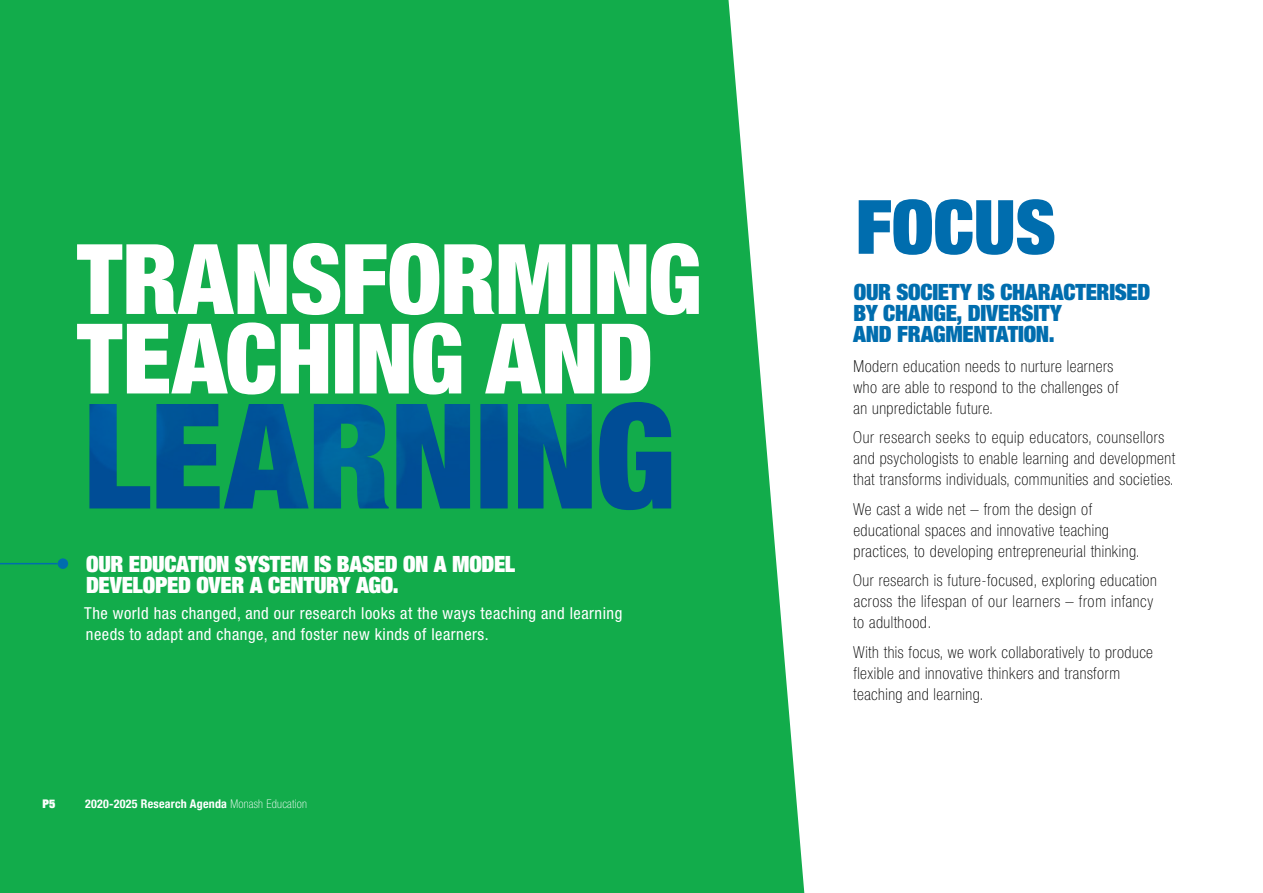
<style>
.page{position:relative;width:1263px;height:893px;background:#fff}
.page>*{position:absolute;margin:0;border:0;box-sizing:border-box;transform-origin:0 0}
.t1{font:900 expanded 75px "Helvetica Neue";color:#006dae}
.t2{font:900 expanded 22.5px/21px "Helvetica Neue";letter-spacing:-.015em;color:#006dae}
.t3{font:900 expanded 22.5px/21px "Helvetica Neue";letter-spacing:-.015em;color:#fff}
.t4{font:100 condensed 16.5px/21px "Helvetica Neue";letter-spacing:.03em;color:#000}
.t5{font:condensed 16.5px/21px "Helvetica Neue";letter-spacing:.03em;color:#fff}
.t6{font:700 condensed 12px "Helvetica Neue";letter-spacing:.02em;color:#fff}
.t7{font:900 expanded 12px "Helvetica Neue";color:#fff}
.s1{font-weight:100}
</style>
<div class="page">
<div style="left:0;top:0;width:804px;height:893px;background:#12ac4b"></div>
<img style="left:89px;top:402px;width:582px;height:108px">
<svg style="left:77px;top:322px;width:573px;height:73px"></svg>
<svg style="left:77px;top:243px;width:622px;height:72px"></svg>
<div style="left:58px;top:558px;width:10px;height:11px;background:#006dae;border-radius:50%"></div>
<hr style="left:0;top:563px;width:57px;height:1px;background:#006dae">
<h2 class="t3" style="left:86px;top:553px;width:431px">OUR EDUCATION SYSTEM IS BASED ON A MODEL<br>DEVELOPED OVER A CENTURY AGO.</h2>
<p class="t5" style="left:84px;top:602px;width:539px">The world has changed, and our research looks at the ways teaching and learning needs to adapt and change, and foster new kinds of learners.</p>
<p class="t7" style="left:43px;top:796px;width:14px">P5</p>
<p class="t6" style="left:85px;top:794px;width:224px">2020-2025 Research Agenda <span class="s1">Monash Education</span></p>
<h1 class="t1" style="left:856px;top:179px;width:202px">FOCUS</h1>
<h2 class="t2" style="left:853px;top:281px;width:298px">OUR SOCIETY IS CHARACTERISED<br>BY CHANGE, DIVERSITY<br>AND FRAGMENTATION.</h2>
<p class="t4" style="left:853px;top:355px;width:266px">Modern education needs to nurture learners who are able to respond to the challenges of an unpredictable future.</p>
<p class="t4" style="left:853px;top:427px;width:323px">Our research seeks to equip educators, counsellors and psychologists to enable learning and development that transforms individuals, communities and societies.</p>
<p class="t4" style="left:853px;top:498px;width:288px">We cast a wide net – from the design of educational spaces and innovative teaching practices, to developing entrepreneurial thinking.</p>
<p class="t4" style="left:853px;top:570px;width:305px">Our research is future-focused, exploring education across the lifespan of our learners – from infancy to adulthood.</p>
<p class="t4" style="left:853px;top:641px;width:301px">With this focus, we work collaboratively to produce flexible and innovative thinkers and transform teaching and learning.</p>
</div>
